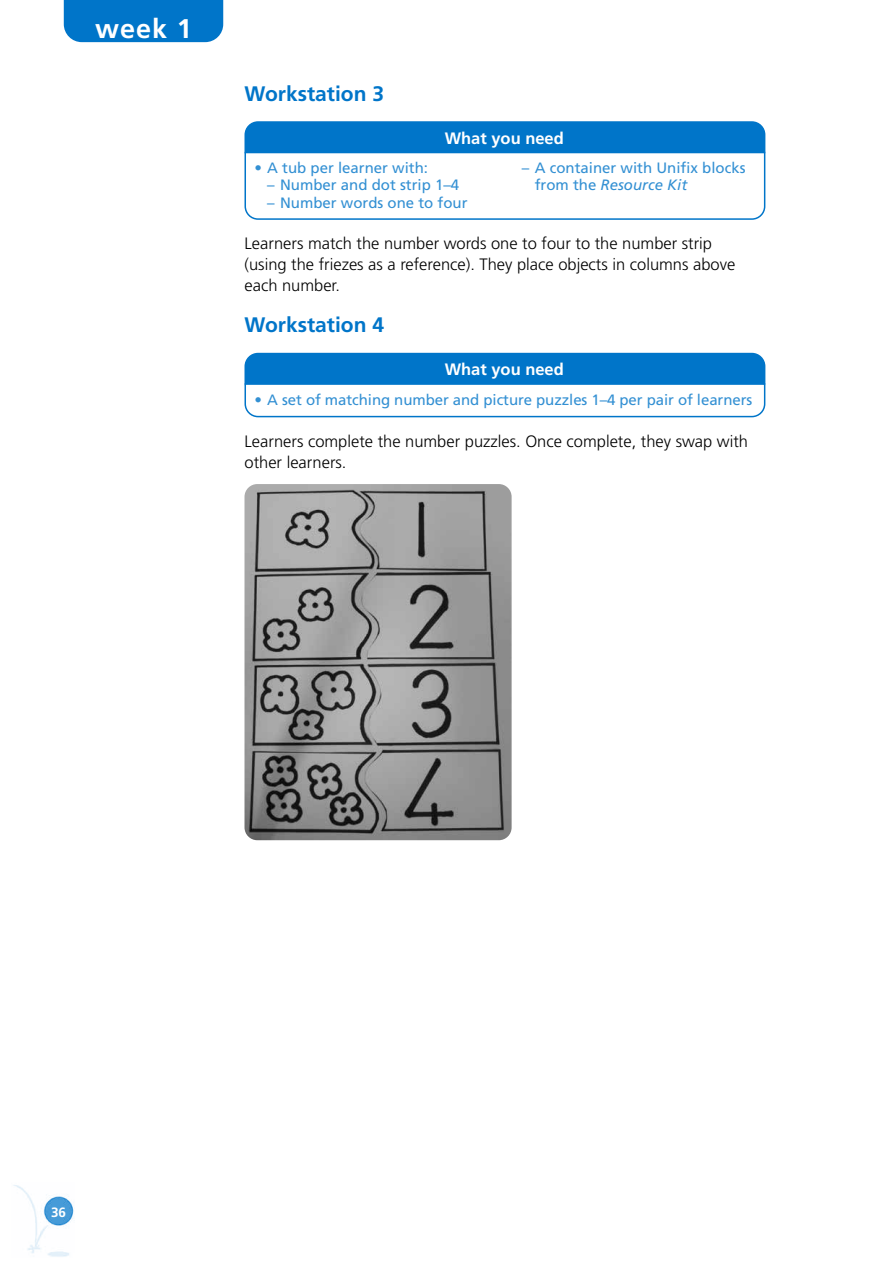
<style>
.page{position:relative;width:893px;height:1263px;background:#fff}
.page>*{position:absolute;margin:0;border:0;box-sizing:border-box;transform-origin:0 0}
.t1{font:700 27px "Frutiger LT Std";color:#fff}
.t2{font:700 21px "Frutiger LT Std";color:#0075c9}
.t3{font:300 16.5px/21px "Frutiger LT Std";color:#000}
.t4{font:700 16.5px "Frutiger LT Std";color:#fff}
.t5{font:15px/17.2px "Frutiger LT Std";color:#3390d3}
.t6{font:700 13.5px "Frutiger LT Std";color:#fff}
.s1{font-style:italic}
</style>
<div class="page">
<div style="left:64px;top:0;width:159px;height:42px;background:#0075c9"></div>
<img style="left:13px;top:1185px;width:61px;height:72px">
<div style="left:245px;top:122px;width:520px;height:41px;background:#0075c9;border-radius:13px"></div>
<div style="left:244px;top:121px;width:521px;height:43px;border:2px solid #0075c9;border-radius:13px"></div>
<svg style="left:244px;top:151px;width:522px;height:69px"></svg>
<div style="left:245px;top:354px;width:520px;height:41px;background:#0075c9;border-radius:13px"></div>
<div style="left:244px;top:353px;width:521px;height:43px;border:2px solid #0075c9;border-radius:13px"></div>
<svg style="left:244px;top:383px;width:522px;height:35px"></svg>
<img style="left:244px;top:484px;width:268px;height:356px">
<h1 class="t1" style="left:95px;top:12px;width:98px">week 1</h1>
<p class="t2" style="left:244px;top:81px;width:141px">Workstation 3</p>
<p class="t4" style="left:445px;top:128px;width:121px">What you need</p>
<p class="t5" style="left:254px;top:159px;width:175px">• A tub per learner with:</p>
<p class="t5" style="left:267px;top:177px;width:193px">– Number and dot strip 1–4</p>
<p class="t5" style="left:267px;top:194px;width:202px">– Number words one to four</p>
<p class="t5" style="left:535px;top:159px;width:212px;text-indent:-13px">– A container with Unifix blocks from the <span class="s1">Resource Kit</span></p>
<p class="t3" style="left:244px;top:233px;width:492px">Learners match the number words one to four to the number strip (using the friezes as a reference). They place objects in columns above each number.</p>
<p class="t2" style="left:244px;top:313px;width:141px">Workstation 4</p>
<p class="t4" style="left:445px;top:360px;width:121px">What you need</p>
<p class="t5" style="left:254px;top:391px;width:499px">• A set of matching number and picture puzzles 1–4 per pair of learners</p>
<p class="t3" style="left:244px;top:431px;width:505px">Learners complete the number puzzles. Once complete, they swap with other learners.</p>
<p class="t6" style="left:51px;top:1204px;width:17px">36</p>
</div>
